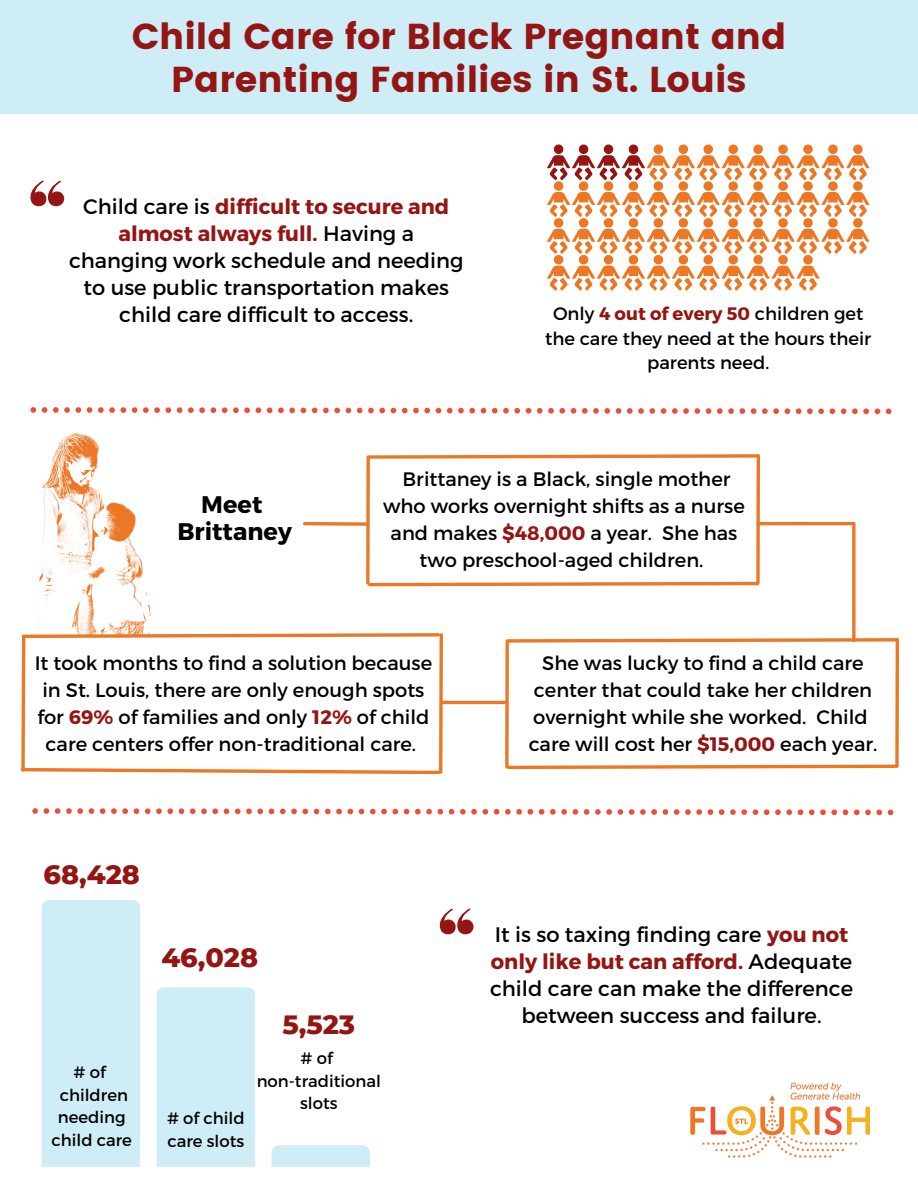
<style>
.page{position:relative;width:918px;height:1188px;background:#fff}
.page>*{position:absolute;margin:0;border:0;box-sizing:border-box;transform-origin:0 0}
.t1{font:36px/42.8px "Poppins";color:#931614;text-align:center}
.t2{font:800 27px "Montserrat";color:#931614}
.t3{font:700 24px "Montserrat";color:#000}
.t4{font:21px/27px "Montserrat";color:#000;text-align:center}
.t5{font:19.5px/27px "Montserrat";color:#000;text-align:center}
.t6{font:18px/24.8px "Montserrat";color:#000;text-align:center}
.t7{font:16.5px/22.5px "Montserrat";color:#000;text-align:center}
.s1{font-weight:700;color:#931614}
</style>
<div class="page">
<svg style="left:547px;top:145px;width:322px;height:146px"></svg>
<div style="left:42px;top:900px;width:98px;height:267px;background:#cfedf7"></div>
<div style="left:157px;top:987px;width:98px;height:180px;background:#cfedf7"></div>
<div style="left:272px;top:1145px;width:98px;height:22px;background:#cfedf7"></div>
<img style="left:37px;top:433px;width:114px;height:198px">
<svg style="left:303px;top:522px;width:63px;height:4px"></svg>
<hr style="left:758px;top:522px;width:96px;height:3px;background:#ec7725">
<svg style="left:852px;top:524px;width:4px;height:112px"></svg>
<hr style="left:441px;top:701px;width:66px;height:3px;background:#ec7725">
<img style="left:690px;top:1082px;width:180px;height:76px">
<svg style="left:366px;top:460px;width:4px;height:120px"></svg>
<svg style="left:366px;top:454px;width:394px;height:6px"></svg>
<svg style="left:756px;top:456px;width:4px;height:124px"></svg>
<svg style="left:366px;top:580px;width:394px;height:7px"></svg>
<svg style="left:505px;top:644px;width:4px;height:119px"></svg>
<svg style="left:505px;top:636px;width:394px;height:8px"></svg>
<svg style="left:895px;top:640px;width:4px;height:123px"></svg>
<svg style="left:505px;top:763px;width:394px;height:7px"></svg>
<svg style="left:20px;top:631px;width:425px;height:144px"></svg>
<svg style="left:30px;top:407px;width:861px;height:7px"></svg>
<svg style="left:32px;top:808px;width:861px;height:7px"></svg>
<div style="left:0;top:0;width:918px;height:114px;background:#cfedf7"></div>
<svg style="left:30px;top:180px;width:34px;height:26px"></svg>
<svg style="left:440px;top:908px;width:34px;height:26px"></svg>
<p class="t1" style="left:132px;top:15px;width:656px">Child Care for Black Pregnant and<br>Parenting Families in St. Louis</p>
<p class="t4" style="left:69px;top:192px;width:396px">Child care is <span class="s1">difficult to secure and almost always full.</span> Having a changing work schedule and needing to use public transportation makes child care difficult to access.</p>
<p class="t6" style="left:545px;top:300px;width:328px">Only <span class="s1">4 out of every 50</span> children get the care they need at the hours their parents need.</p>
<p class="t3" style="left:201px;top:489px;width:63px">Meet</p>
<p class="t3" style="left:177px;top:516px;width:116px">Brittaney</p>
<p class="t5" style="left:383px;top:465px;width:363px">Brittaney is a Black, single mother who works overnight shifts as a nurse and makes <span class="s1">$48,000</span> a year. She has two preschool-aged children.</p>
<p class="t5" style="left:35px;top:648px;width:399px">It took months to find a solution because in St. Louis, there are only enough spots for <span class="s1">69%</span> of families and only <span class="s1">12%</span> of child care centers offer non-traditional care.</p>
<p class="t2" style="left:44px;top:858px;width:98px">68,428</p>
<p class="t7" style="left:51px;top:1060px;width:82px"># of children needing child care</p>
<p class="t2" style="left:161px;top:941px;width:98px">46,028</p>
<p class="t2" style="left:282px;top:1008px;width:74px">5,523</p>
<p class="t7" style="left:167px;top:1106px;width:79px"># of child</p>
<p class="t7" style="left:167px;top:1129px;width:78px">care slots</p>
<p class="t7" style="left:301px;top:1046px;width:34px"># of</p>
<p class="t7" style="left:257px;top:1069px;width:126px">non-traditional slots</p>
<p class="t5" style="left:529px;top:648px;width:350px">She was lucky to find a child care center that could take her children overnight while she worked. Child care will cost her <span class="s1">$15,000</span> each year.</p>
<p class="t4" style="left:490px;top:920px;width:365px">It is so taxing finding care <span class="s1">you not only like but can afford.</span> Adequate child care can make the difference between success and failure.</p>
</div>
